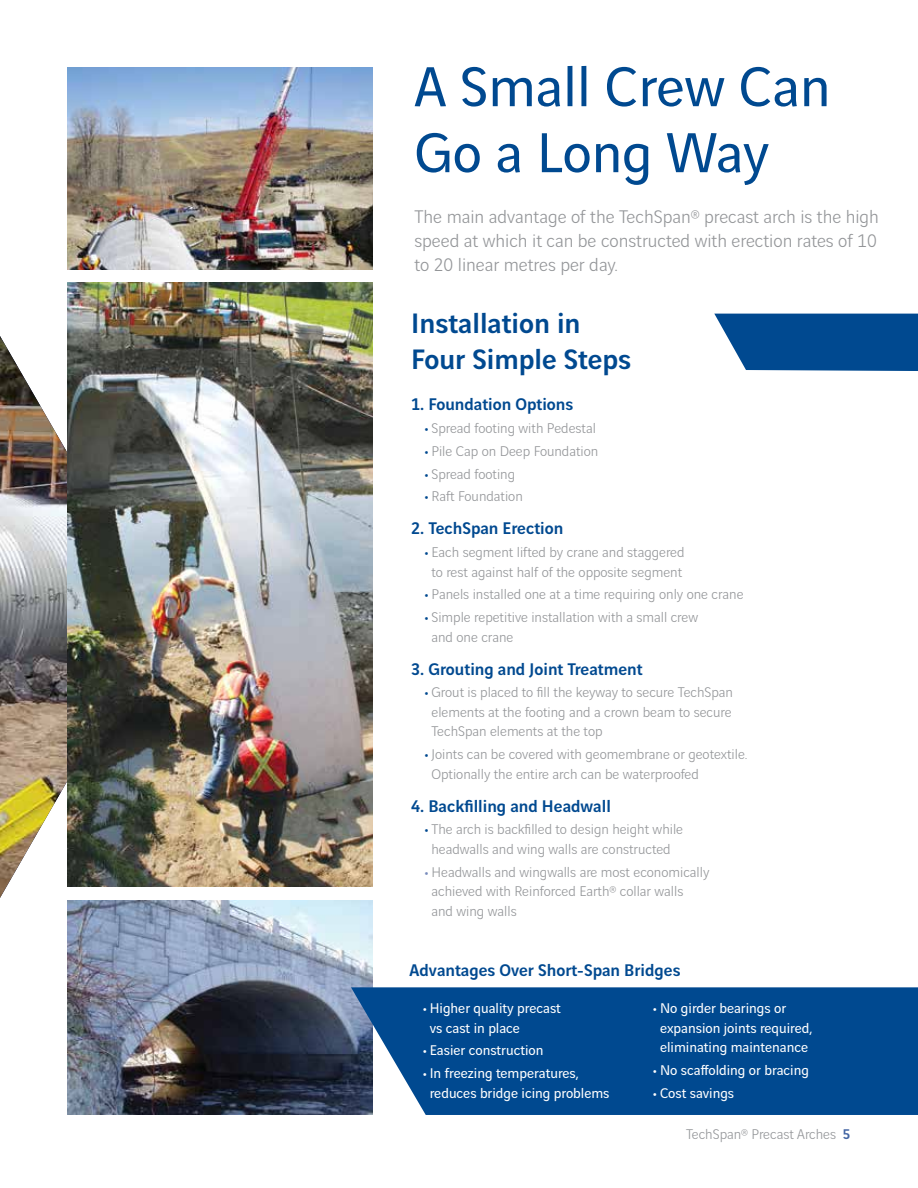
<style>
.page{position:relative;width:918px;height:1188px;background:#fff}
.page>*{position:absolute;margin:0;border:0;box-sizing:border-box;transform-origin:0 0}
.t1{font:60px/66px "Vinci Sans";color:#004990}
.t2{font:500 30px/36px "Vinci Sans";color:#004990}
.t3{font:300 19.5px/24px "Vinci Sans";color:#939598;text-align:justify}
.t4{font:500 18px "Vinci Sans";color:#004990}
.t5{font:300 15px/19.5px "Vinci Sans";color:#939598}
.t6{font:15px/19.5px "Vinci Sans";color:#fff}
.s1{font-weight:500;color:#004990}
.s2{font-weight:500;color:#788bbc}
.s3{font-weight:500}
.s4{font-weight:500;color:#4466a4}
</style>
<div class="page">
<img style="left:0;top:336px;width:162px;height:562px">
<img style="left:68px;top:901px;width:305px;height:214px">
<img style="left:68px;top:283px;width:305px;height:603px">
<svg style="left:351px;top:987px;width:567px;height:128px;background:#0b4f92"></svg>
<svg style="left:714px;top:314px;width:204px;height:57px;background:#17599a"></svg>
<img style="left:68px;top:68px;width:305px;height:202px">
<h1 class="t1" style="left:414px;top:48px;width:417px">A Small Crew Can<br>Go a Long Way</h1>
<h3 class="t3" style="left:414px;top:203px;width:466px">The main advantage of the TechSpan® precast arch is the high speed at which it can be constructed with erection rates of 10 to 20 linear metres per day.</h3>
<h2 class="t2" style="left:411px;top:302px;width:222px">Installation in<br>Four Simple Steps</h2>
<p class="t4" style="left:411px;top:391px;width:164px">1. Foundation Options</p>
<p class="t5" style="left:425px;top:417px;width:173px"><span class="s1">•</span> Spread footing with Pedestal</p>
<p class="t5" style="left:425px;top:440px;width:175px"><span class="s1">•</span> Pile Cap on Deep Foundation</p>
<p class="t5" style="left:425px;top:463px;width:92px"><span class="s1">•</span> Spread footing</p>
<p class="t5" style="left:425px;top:485px;width:100px"><span class="s1">•</span> Raft Foundation</p>
<p class="t4" style="left:411px;top:515px;width:154px">2. TechSpan Erection</p>
<p class="t5" style="left:425px;top:541px;width:261px;text-align:center"><span class="s1">•</span> Each segment lifted by crane and staggered to rest against half of the opposite segment</p>
<p class="t5" style="left:425px;top:583px;width:320px"><span class="s1">•</span> Panels installed one at a time requiring only one crane</p>
<p class="t5" style="left:431px;top:606px;width:268px;text-indent:-7px"><span class="s1">•</span> Simple repetitive installation with a small crew and one crane</p>
<p class="t4" style="left:411px;top:655px;width:233px">3. Grouting and Joint Treatment</p>
<p class="t5" style="left:431px;top:681px;width:303px;text-align:justify;text-indent:-7px"><span class="s1">•</span> Grout is placed to fill the keyway to secure TechSpan elements at the footing and a crown beam to secure TechSpan elements at the top</p>
<p class="t5" style="left:431px;top:743px;width:318px;text-indent:-7px"><span class="s1">•</span> Joints can be covered with geomembrane or geotextile.<br>Optionally the entire arch can be waterproofed</p>
<p class="t4" style="left:411px;top:792px;width:201px">4. Backfilling and Headwall</p>
<p class="t5" style="left:425px;top:818px;width:260px;text-align:center"><span class="s1">•</span> The arch is backfilled to design height while headwalls and wing walls are constructed</p>
<p class="t5" style="left:431px;top:861px;width:279px;text-indent:-7px"><span class="s2">•</span> Headwalls and wingwalls are most economically achieved with Reinforced Earth® collar walls<br>and wing walls</p>
<p class="t4" style="left:410px;top:956px;width:272px">Advantages Over Short-Span Bridges</p>
<p class="t6" style="left:430px;top:997px;width:133px;text-indent:-7px"><span class="s3">•</span> Higher quality precast vs cast in place</p>
<p class="t6" style="left:423px;top:1039px;width:122px"><span class="s3">•</span> Easier construction</p>
<p class="t6" style="left:430px;top:1062px;width:181px;text-indent:-7px"><span class="s3">•</span> In freezing temperatures, reduces bridge icing problems</p>
<p class="t6" style="left:660px;top:997px;width:154px;text-indent:-7px"><span class="s3">•</span> No girder bearings or expansion joints required, eliminating maintenance</p>
<p class="t6" style="left:653px;top:1059px;width:157px"><span class="s3">•</span> No scaffolding or bracing</p>
<p class="t6" style="left:653px;top:1082px;width:82px"><span class="s3">•</span> Cost savings</p>
<p class="t5" style="left:686px;top:1123px;width:166px">TechSpan® Precast Arches <span class="s4">5</span></p>
</div>
